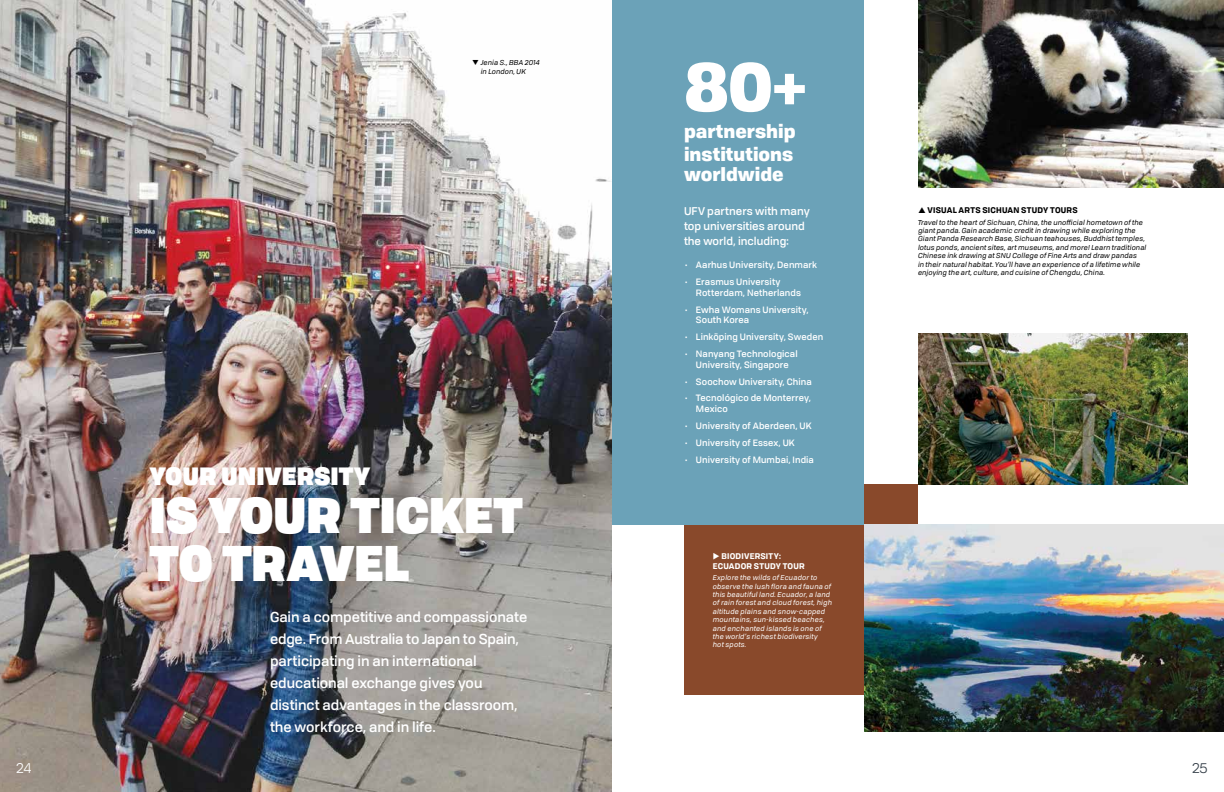
<style>
.page{position:relative;width:1224px;height:792px;background:#fff}
.page>*{position:absolute;margin:0;border:0;box-sizing:border-box;transform-origin:0 0}
.t1{font:900 67.6px "Tofino";color:#fff}
.t2{font:900 48px/48px "Tofino";letter-spacing:-.01em;color:#fff}
.t3{font:900 24px "Tofino";letter-spacing:-.005em;color:#fff}
.t4{font:900 18.3px/23.2px "Tofino";color:#fff}
.t5{font:500 14px/22px "Tofino";letter-spacing:-.005em;color:#fff}
.t6{font:14px "Tofino";color:#fff}
.t7{font:14px "Tofino";color:#343e48}
.t8{font:500 11px/15px "Tofino";letter-spacing:.005em;color:#fff}
.t9{font:500 9px/10.8px "Tofino";letter-spacing:.01em;color:#fff}
.t10{font:700 8px/9.6px "Tofino";letter-spacing:.025em;color:#fff}
.t11{font:700 8px "Tofino";letter-spacing:.025em;color:#000}
.t12{font:italic 7px/8.4px "Tofino";letter-spacing:.015em;color:#000}
.t13{font:italic 7px/8.4px "Tofino";letter-spacing:.025em;color:#fff}
</style>
<div class="page">
<div style="left:684px;top:484px;width:234px;height:211px;background:#89492b"></div>
<img style="left:0;top:0;width:612px;height:792px">
<div style="left:612px;top:0;width:252px;height:524px;background:#6ba2b8"></div>
<img style="left:918px;top:0;width:306px;height:188px">
<img style="left:864px;top:524px;width:360px;height:208px">
<img style="left:918px;top:333px;width:270px;height:151px">
<p class="t12" style="left:481px;top:58px;width:60px;text-indent:-8px">❑ Jenia S., BBA 2014 in London, UK</p>
<h3 class="t3" style="left:149px;top:455px;width:223px">YOUR UNIVERSITY</h3>
<h2 class="t2" style="left:149px;top:487px;width:375px">IS YOUR TICKET<br>TO TRAVEL</h2>
<h3 class="t5" style="left:270px;top:605px;width:259px">Gain a competitive and compassionate edge. From Australia to Japan to Spain, participating in an international educational exchange gives you distinct advantages in the classroom, the workforce, and in life.</h3>
<h1 class="t1" style="left:684px;top:29px;width:124px">80+</h1>
<h3 class="t4" style="left:684px;top:118px;width:113px">partnership institutions</h3>
<h3 class="t4" style="left:684px;top:161px;width:101px">worldwide</h3>
<h3 class="t8" style="left:684px;top:203px;width:127px">UFV partners with many top universities around the world, including:</h3>
<p class="t9" style="left:684px;top:259px;width:135px">• Aarhus University, Denmark</p>
<p class="t9" style="left:696px;top:276px;width:106px;text-indent:-12px">• Erasmus University<br>Rotterdam, Netherlands</p>
<p class="t9" style="left:696px;top:303px;width:114px;text-indent:-12px">• Ewha Womans University,<br>South Korea</p>
<p class="t9" style="left:684px;top:331px;width:141px">• Linköping University, Sweden</p>
<p class="t9" style="left:684px;top:348px;width:115px;text-align:center">• Nanyang Technological<br>University, Singapore</p>
<p class="t9" style="left:684px;top:375px;width:129px">• Soochow University, China</p>
<p class="t9" style="left:696px;top:392px;width:117px;text-indent:-12px">• Tecnológico de Monterrey,<br>Mexico</p>
<p class="t9" style="left:684px;top:420px;width:129px">• University of Aberdeen, UK</p>
<p class="t9" style="left:684px;top:436px;width:112px">• University of Essex, UK</p>
<p class="t9" style="left:684px;top:453px;width:131px">• University of Mumbai, India</p>
<p class="t10" style="left:713px;top:551px;width:94px">◆ BIODIVERSITY:<br>ECUADOR STUDY TOUR</p>
<p class="t13" style="left:713px;top:573px;width:121px">Explore the wilds of Ecuador to observe the lush flora and fauna of this beautiful land. Ecuador, a land of rain forest and cloud forest, high altitude plains and snow-capped mountains, sun-kissed beaches, and enchanted islands is one of the world’s richest biodiversity<br>hot spots.</p>
<p class="t11" style="left:928px;top:204px;width:152px">VISUAL ARTS SICHUAN STUDY TOURS</p>
<p class="t12" style="left:918px;top:217px;width:230px">Travel to the heart of Sichuan, China, the unofficial hometown of the giant panda. Gain academic credit in drawing while exploring the Giant Panda Research Base, Sichuan teahouses, Buddhist temples, lotus ponds, ancient sites, art museums, and more! Learn traditional Chinese ink drawing at SNU College of Fine Arts and draw pandas<br>in their natural habitat. You’ll have an experience of a lifetime while enjoying the art, culture, and cuisine of Chengdu, China.</p>
<h3 class="t6" style="left:17px;top:758px;width:16px">24</h3>
<h3 class="t7" style="left:1192px;top:758px;width:17px">25</h3>
</div>
